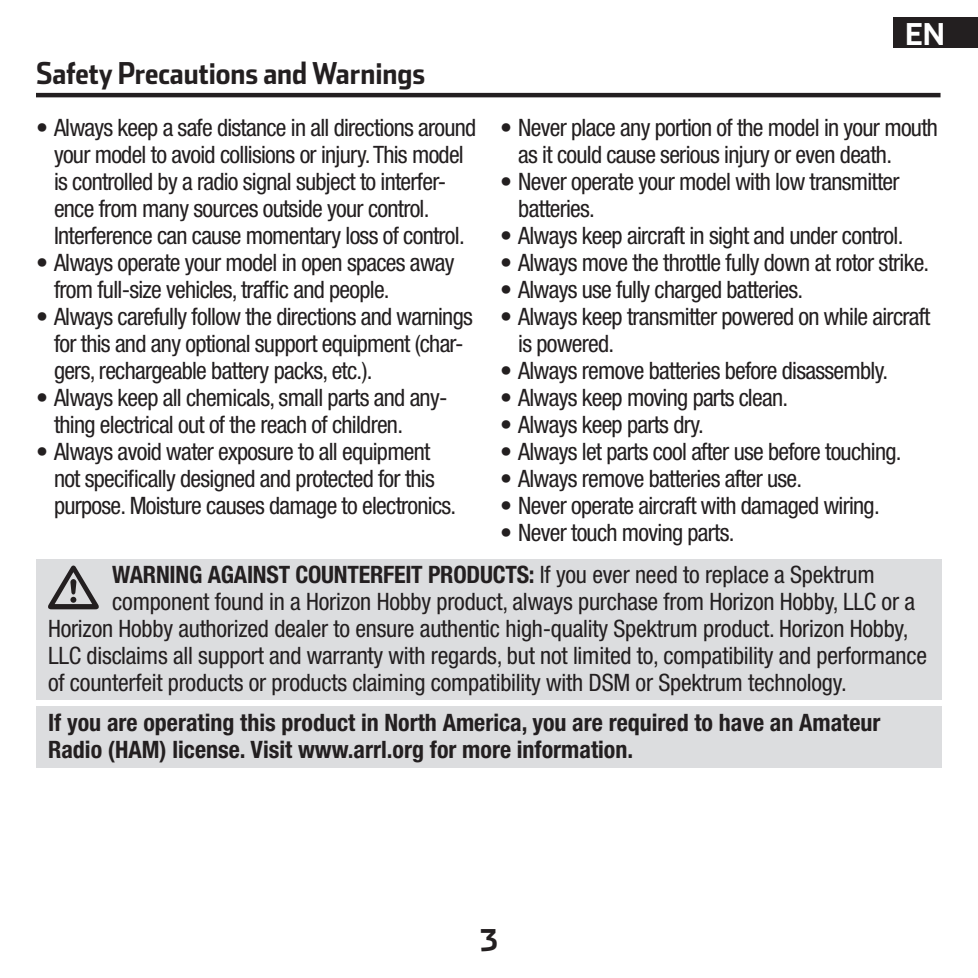
<style>
.page{position:relative;width:978px;height:978px;background:#fff}
.page>*{position:absolute;margin:0;border:0;box-sizing:border-box;transform-origin:0 0}
.t1{font:700 30px "Stainless Cond";color:#231f20}
.t2{font:700 30px "Stainless";color:#fff}
.t3{font:700 30px "Stainless";color:#231f20}
.t4{font:condensed 24px/27px "Helvetica Neue LT Std";letter-spacing:-.03em;color:#231f20}
.t5{font:condensed 24px/27px "Helvetica Neue LT Std";letter-spacing:-.01em;color:#231f20}
.t6{font:700 condensed 24px/27px "Helvetica Neue LT Std";color:#231f20}
.s1{font-weight:700}
</style>
<div class="page">
<div style="left:893px;top:18px;width:85px;height:30px;background:#231f20"></div>
<div style="left:36px;top:559px;width:906px;height:141px;background:#dcdddf"></div>
<hr style="left:36px;top:93px;width:904px;height:4px;background:#231f20">
<div style="left:36px;top:707px;width:906px;height:61px;background:#dcdddf"></div>
<svg style="left:48px;top:566px;width:51px;height:43px"></svg>
<p class="t1" style="left:36px;top:61px;width:391px">Safety Precautions and Warnings</p>
<p class="t2" style="left:905px;top:22px;width:41px">EN</p>
<p class="t4" style="left:54px;top:116px;width:424px;text-indent:-18px">• Always keep a safe distance in all directions around your model to avoid collisions or injury. This model is controlled by a radio signal subject to interfer&shy;ence from many sources outside your control.<br>Interference can cause momentary loss of control.</p>
<p class="t4" style="left:54px;top:251px;width:402px;text-indent:-18px">• Always operate your model in open spaces away from full-size vehicles, traffic and people.</p>
<p class="t4" style="left:54px;top:305px;width:420px;text-indent:-18px">• Always carefully follow the directions and warnings for this and any optional support equipment (char&shy;gers, rechargeable battery packs, etc.).</p>
<p class="t4" style="left:54px;top:386px;width:395px;text-indent:-18px">• Always keep all chemicals, small parts and any&shy;thing electrical out of the reach of children.</p>
<p class="t4" style="left:54px;top:440px;width:404px;text-indent:-18px">• Always avoid water exposure to all equipment not specifically designed and protected for this purpose. Moisture causes damage to electronics.</p>
<p class="t4" style="left:518px;top:116px;width:421px;text-indent:-18px">• Never place any portion of the model in your mouth as it could cause serious injury or even death.</p>
<p class="t4" style="left:518px;top:170px;width:383px;text-indent:-18px">• Never operate your model with low transmitter batteries.</p>
<p class="t4" style="left:500px;top:224px;width:405px">• Always keep aircraft in sight and under control.</p>
<p class="t4" style="left:500px;top:251px;width:431px">• Always move the throttle fully down at rotor strike.</p>
<p class="t4" style="left:500px;top:278px;width:305px">• Always use fully charged batteries.</p>
<p class="t4" style="left:518px;top:305px;width:414px;text-indent:-18px">• Always keep transmitter powered on while aircraft is powered.</p>
<p class="t4" style="left:500px;top:359px;width:389px">• Always remove batteries before disassembly.</p>
<p class="t4" style="left:500px;top:386px;width:289px">• Always keep moving parts clean.</p>
<p class="t4" style="left:500px;top:413px;width:205px">• Always keep parts dry.</p>
<p class="t4" style="left:500px;top:440px;width:403px">• Always let parts cool after use before touching.</p>
<p class="t4" style="left:500px;top:467px;width:303px">• Always remove batteries after use.</p>
<p class="t4" style="left:500px;top:494px;width:381px">• Never operate aircraft with damaged wiring.</p>
<p class="t4" style="left:112px;top:514px;width:764px;line-height:42px;text-indent:388px">• Never touch moving parts.<br><span class="s1">WARNING AGAINST COUNTERFEIT PRODUCTS:</span> If you ever need to replace a Spektrum</p>
<p class="t5" style="left:48px;top:590px;width:880px;text-indent:64px">component found in a Horizon Hobby product, always purchase from Horizon Hobby, LLC or a Horizon Hobby authorized dealer to ensure authentic high-quality Spektrum product. Horizon Hobby, LLC disclaims all support and warranty with regards, but not limited to, compatibility and performance of counterfeit products or products claiming compatibility with DSM or Spektrum technology.</p>
<p class="t6" style="left:48px;top:711px;width:834px">If you are operating this product in North America, you are required to have an Amateur<br>Radio (HAM) license. Visit www.arrl.org for more information.</p>
<p class="t3" style="left:480px;top:928px;width:19px">3</p>
</div>
